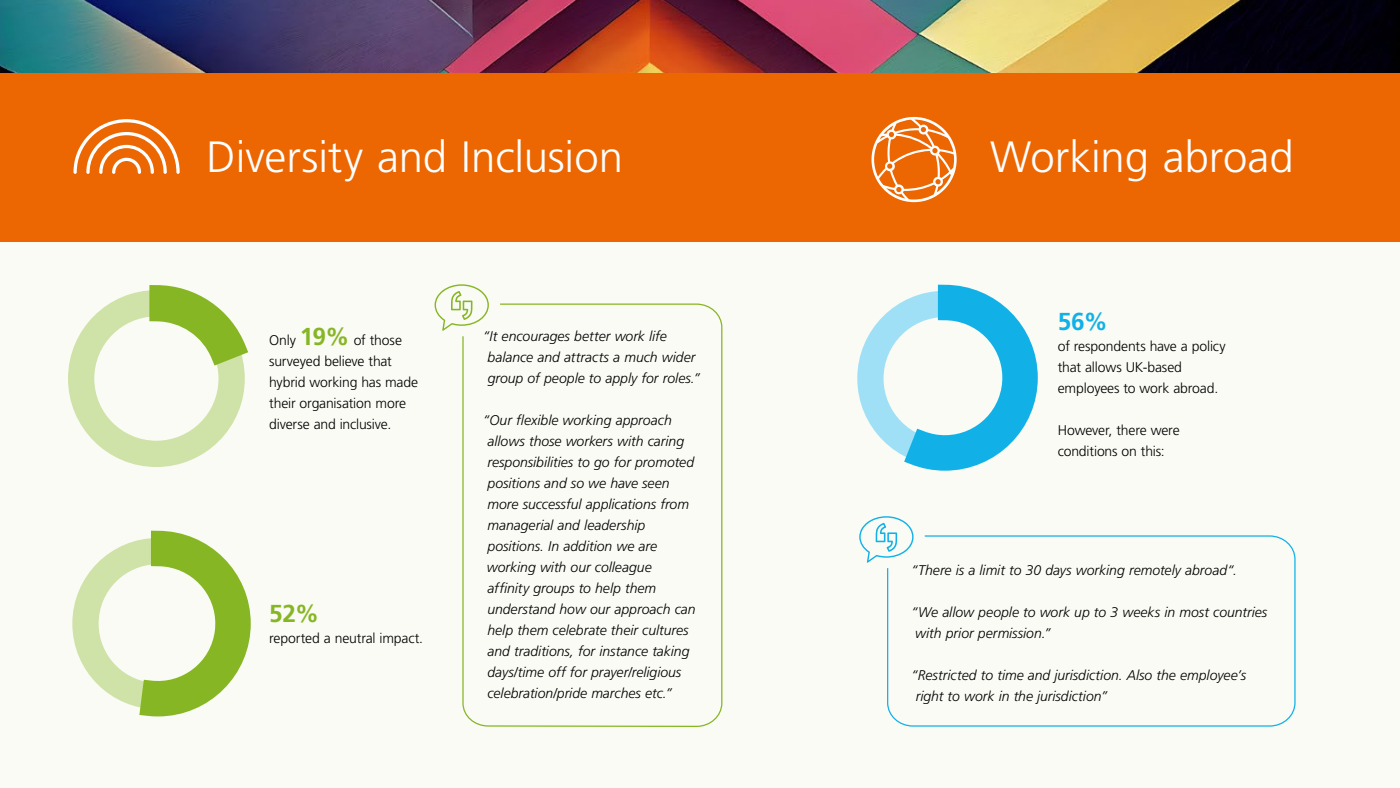
<style>
.page{position:relative;width:1400px;height:788px;background:#f9fbf4}
.page>*{position:absolute;margin:0;border:0;box-sizing:border-box;transform-origin:0 0}
.Head_3___26_31_2pt___Light___black{font:300 43.75px "Frutiger LT Pro";color:#fff}
.Intro_-_20_28pt_-_Light_-_white{font:700 24.5px "Frutiger LT Pro";color:#11b1e8}
.Intro_-_20_28pt_-_Light_-_white-2{font:700 24.5px "Frutiger LT Pro";color:#87b624}
.Copy___9_12pt___Light___black{font:italic 300 14px/21px "Frutiger LT Pro";color:#000}
.Copy___16_24pt___Light___black{font:300 14px/21px "Frutiger LT Pro";letter-spacing:-.01em;color:#000}
.s1{font-weight:700;font-size:24.5px;color:#87b624}
</style>
<div class="page">
<img style="left:0;top:0;width:1400px;height:73px">
<div style="left:0;top:73px;width:1400px;height:169px;background:#ec6602"></div>
<svg style="left:73px;top:119px;width:107px;height:55px"></svg>
<svg style="left:462px;top:303px;width:261px;height:424px"></svg>
<svg style="left:435px;top:284px;width:54px;height:47px"></svg>
<svg style="left:887px;top:535px;width:409px;height:192px"></svg>
<svg style="left:859px;top:516px;width:55px;height:46px"></svg>
<svg style="left:872px;top:117px;width:85px;height:85px"></svg>
<div style="left:857px;top:291px;width:176px;height:175px;border:26px solid #a0e0f6;border-radius:50%"></div>
<svg style="left:895px;top:284px;width:143px;height:187px"></svg>
<div style="left:68px;top:290px;width:177px;height:177px;border:26px solid #cfe2a7;border-radius:50%"></div>
<svg style="left:142px;top:285px;width:107px;height:89px"></svg>
<div style="left:72px;top:538px;width:172px;height:171px;border:26px solid #cfe2a7;border-radius:50%"></div>
<svg style="left:132px;top:530px;width:119px;height:187px"></svg>
<p class="Head_3___26_31_2pt___Light___black" style="left:206px;top:131px;width:418px">Diversity and Inclusion</p>
<p class="Copy___16_24pt___Light___black" style="left:269px;top:329px;width:150px">Only <span class="s1">19%</span> of those surveyed believe that hybrid working has made their organisation more diverse and inclusive.</p>
<p class="Intro_-_20_28pt_-_Light_-_white-2" style="left:269px;top:599px;width:52px">52%</p>
<p class="Copy___16_24pt___Light___black" style="left:269px;top:628px;width:155px">reported a neutral impact.</p>
<p class="Copy___9_12pt___Light___black" style="left:488px;top:325px;width:214px;text-indent:-4px">“It encourages better work life balance and attracts a much wider group of people to apply for roles.”</p>
<p class="Copy___9_12pt___Light___black" style="left:483px;top:409px;width:214px">“Our flexible working approach allows those workers with caring responsibilities to go for promoted positions and so we have seen more successful applications from managerial and leadership positions. In addition we are working with our colleague<br>affinity groups to help them understand how our approach can help them celebrate their cultures and traditions, for instance taking days/time off for prayer/religious celebration/pride marches etc.”</p>
<p class="Head_3___26_31_2pt___Light___black" style="left:990px;top:131px;width:305px">Working abroad</p>
<p class="Intro_-_20_28pt_-_Light_-_white" style="left:1058px;top:307px;width:52px">56%</p>
<p class="Copy___16_24pt___Light___black" style="left:1058px;top:336px;width:169px">of respondents have a policy that allows UK-based employees to work abroad.</p>
<p class="Copy___16_24pt___Light___black" style="left:1058px;top:420px;width:123px">However, there were conditions on this:</p>
<p class="Copy___9_12pt___Light___black" style="left:912px;top:560px;width:327px">“There is a limit to 30 days working remotely abroad“.</p>
<p class="Copy___9_12pt___Light___black" style="left:912px;top:602px;width:357px">“We allow people to work up to 3 weeks in most countries with prior permission.”</p>
<p class="Copy___9_12pt___Light___black" style="left:912px;top:665px;width:336px">“Restricted to time and jurisdiction. Also the employee’s right to work in the jurisdiction”</p>
</div>
